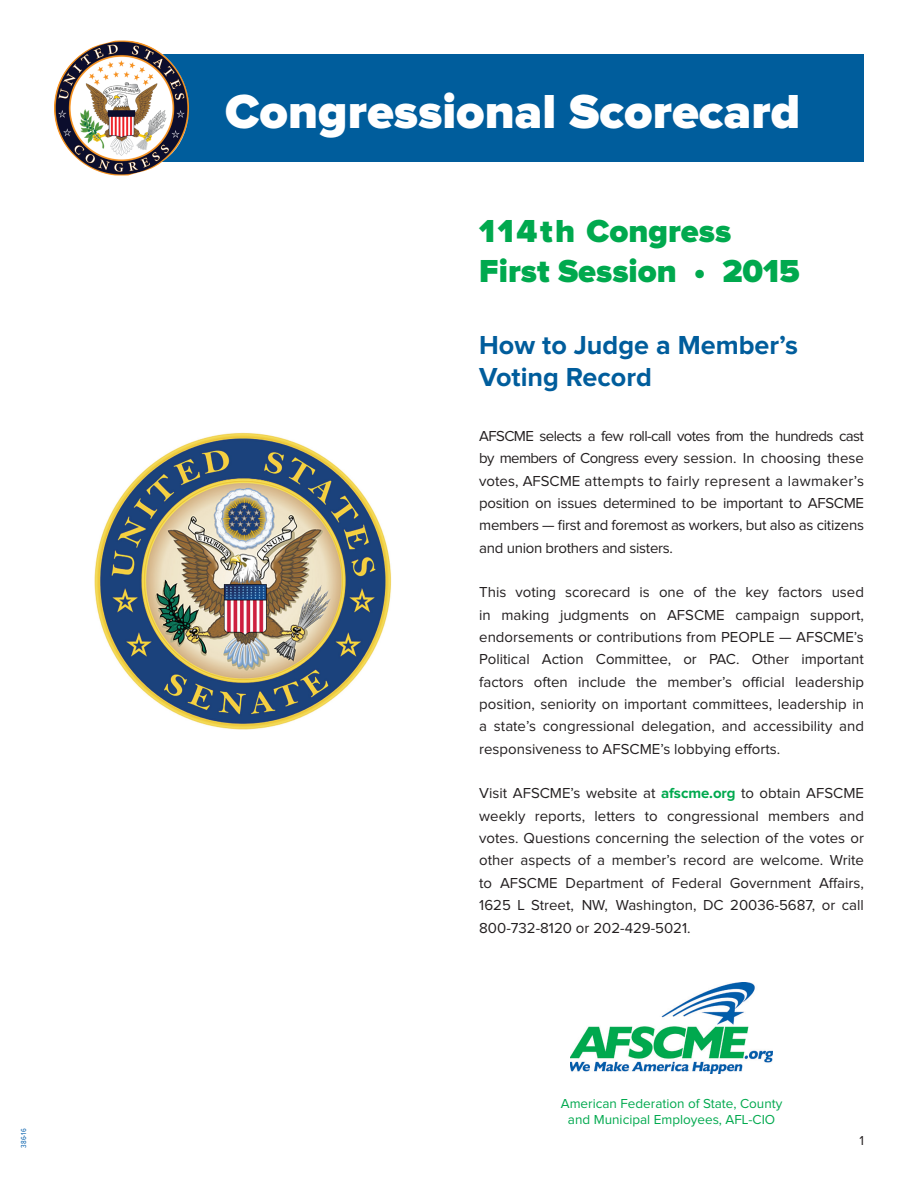
<style>
.page{position:relative;width:918px;height:1188px;background:#fff}
.page>*{position:absolute;margin:0;border:0;box-sizing:border-box;transform-origin:0 0}
.t1{font:900 49.5px "Proxima Nova";color:#fff}
.t2{font:900 33px/39.6px "Proxima Nova";color:#00a94e}
.t3{font:700 27px/32.4px "Proxima Nova";color:#005d9c}
.t4{font:15px/22.4px "Proxima Nova";color:#231f20;text-align:justify}
.t5{font:13.5px/16.2px "Proxima Nova";color:#00a94e;text-align:center}
.t6{font:13.5px "Proxima Nova";color:#231f20}
.t7{font:7.5px "Proxima Nova Cond";color:#015dab}
.s1{font-weight:700;color:#00a94e}
</style>
<div class="page">
<img style="left:570px;top:982px;width:203px;height:91px">
<div style="left:131px;top:54px;width:733px;height:108px;background:#005d9c"></div>
<img style="left:54px;top:40px;width:135px;height:136px">
<img style="left:94px;top:432px;width:298px;height:297px">
<p class="t7" style="left:20px;top:1148px;width:20px;rotate:-90deg">386-16</p>
<h1 class="t1" style="left:225px;top:88px;width:577px">Congressional Scorecard</h1>
<h2 class="t2" style="left:479px;top:213px;width:322px">114th Congress<br>First Session • 2015</h2>
<h3 class="t3" style="left:479px;top:330px;width:320px">How to Judge a Member’s<br>Voting Record</h3>
<p class="t4" style="left:479px;top:425px;width:386px">AFSCME selects a few roll-call votes from the hundreds cast by members of Congress every session. In choosing these votes, AFSCME attempts to fairly represent a lawmaker’s position on issues determined to be important to AFSCME members — first and foremost as workers, but also as citizens and union brothers and sisters.</p>
<p class="t4" style="left:479px;top:582px;width:386px">This voting scorecard is one of the key factors used in making judgments on AFSCME campaign support, endorsements or contributions from PEOPLE — AFSCME’s Political Action Committee, or PAC. Other important factors often include the member’s official leadership position, seniority on important committees, leadership in a state’s congressional delegation, and accessibility and responsiveness to AFSCME’s lobbying efforts.</p>
<p class="t4" style="left:479px;top:783px;width:386px">Visit AFSCME’s website at <span class="s1">afscme.org</span> to obtain AFSCME weekly reports, letters to congressional members and votes. Questions concerning the selection of the votes or other aspects of a member’s record are welcome. Write to AFSCME Department of Federal Government Affairs, 1625 L Street, NW, Washington, DC 20036-5687, or call 800‑732‑8120 or 202-429-5021.</p>
<p class="t5" style="left:561px;top:1096px;width:223px">American Federation of State, County and Municipal Employees, AFL-CIO</p>
<p class="t6" style="left:859px;top:1134px;width:6px">1</p>
</div>
